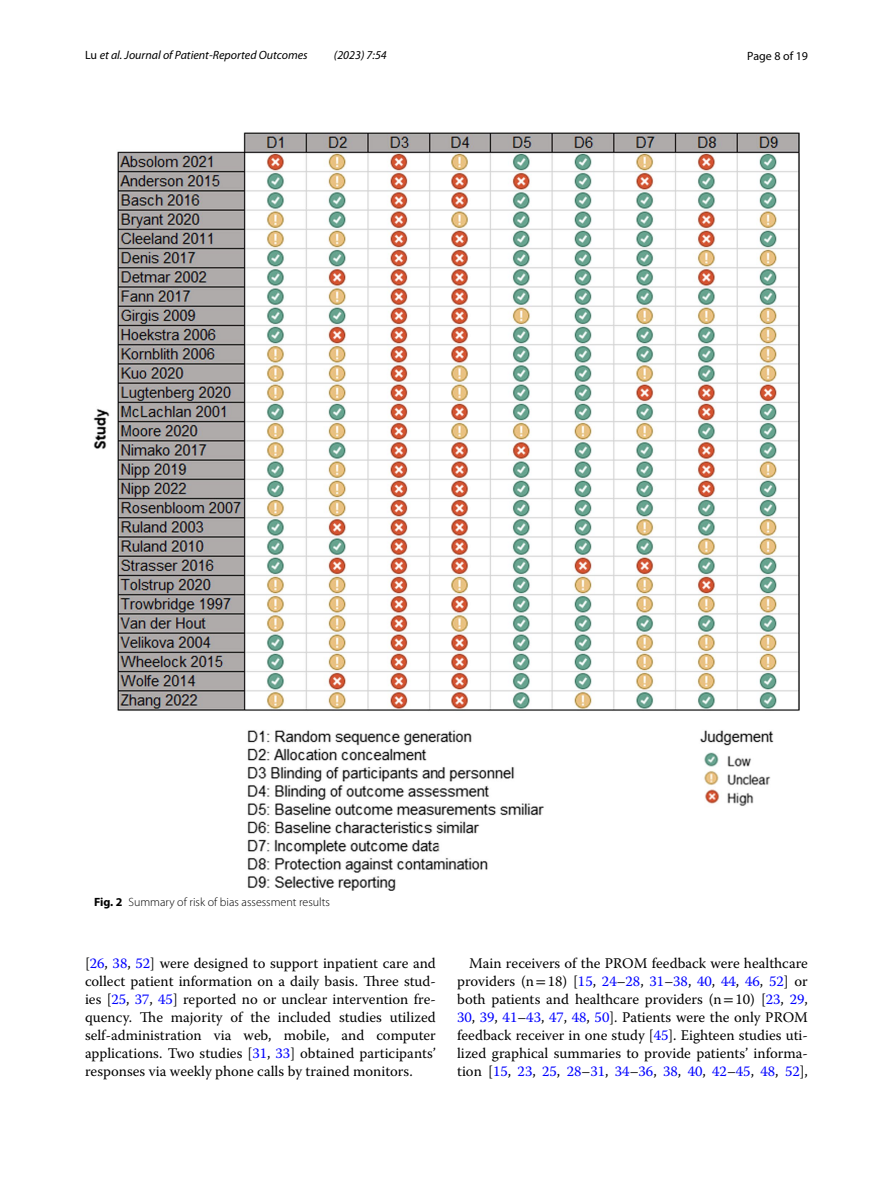
<style>
.page{position:relative;width:893px;height:1187px;background:#fff}
.page>*{position:absolute;margin:0;border:0;box-sizing:border-box;transform-origin:0 0}
.t1{font:14.7px/18px "Warnock Pro";color:#000;text-align:justify}
.t2{font:italic 12px "Myriad Pro";color:#000}
.t3{font:300 12px "Myriad Pro";color:#000}
.t4{font:12px "Myriad Pro";color:#000}
.s1{font-style:normal}
.s2{font-weight:700}
.s3{color:#00f}
.s4{font-family:"STIX"}
</style>
<div class="page">
<img style="left:94px;top:133px;width:705px;height:757px">
<p class="t2" style="left:85px;top:48px;width:224px"><span class="s1">Lu</span> et al. Journal of Patient-Reported Outcomes</p>
<p class="t2" style="left:334px;top:48px;width:54px">(2023) 7:54</p>
<p class="t4" style="left:747px;top:48px;width:62px">Page 8 of 19</p>
<p class="t3" style="left:94px;top:895px;width:237px"><span class="s2">Fig. 2</span> Summary of risk of bias assessment results</p>
<p class="t1" style="left:85px;top:953px;width:352px">[<span class="s3">26</span>, <span class="s3">38</span>, <span class="s3">52</span>] were designed to support inpatient care and collect patient information on a daily basis. Three stud&shy;ies [<span class="s3">25</span>, <span class="s3">37</span>, <span class="s3">45</span>] reported no or unclear intervention fre&shy;quency. The majority of the included studies utilized self-administration via web, mobile, and computer applications. Two studies [<span class="s3">31</span>, <span class="s3">33</span>] obtained participants’ responses via weekly phone calls by trained monitors.</p>
<p class="t1" style="left:457px;top:953px;width:352px;text-indent:12px">Main receivers of the PROM feedback were healthcare providers (n<span class="s4">=</span>18) [<span class="s3">15</span>, <span class="s3">24</span>–<span class="s3">28</span>, <span class="s3">31</span>–<span class="s3">38</span>, <span class="s3">40</span>, <span class="s3">44</span>, <span class="s3">46</span>, <span class="s3">52</span>] or both patients and healthcare providers (n<span class="s4">=</span>10) [<span class="s3">23</span>, <span class="s3">29</span>, <span class="s3">30</span>, <span class="s3">39</span>, <span class="s3">41</span>–<span class="s3">43</span>, <span class="s3">47</span>, <span class="s3">48</span>, <span class="s3">50</span>]. Patients were the only PROM feedback receiver in one study [<span class="s3">45</span>]. Eighteen studies uti&shy;lized graphical summaries to provide patients’ informa&shy;tion [<span class="s3">15</span>, <span class="s3">23</span>, <span class="s3">25</span>, <span class="s3">28</span>–<span class="s3">31</span>, <span class="s3">34</span>–<span class="s3">36</span>, <span class="s3">38</span>, <span class="s3">40</span>, <span class="s3">42</span>–<span class="s3">45</span>, <span class="s3">48</span>, <span class="s3">52</span>],</p>
</div>
